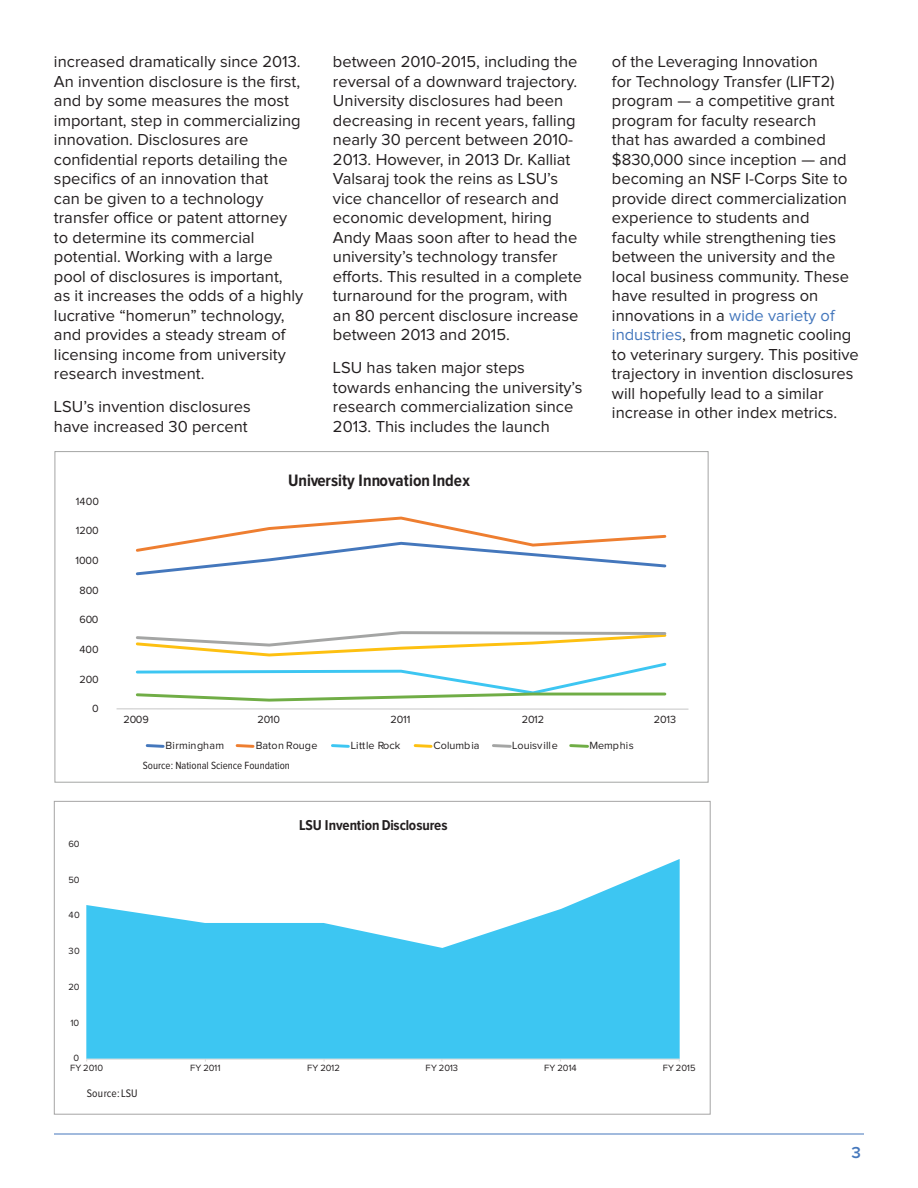
<style>
.page{position:relative;width:918px;height:1188px;background:#fff}
.page>*{position:absolute;margin:0;border:0;box-sizing:border-box;transform-origin:0 0}
.t1{font:700 17.1px "Proxima Nova Cond";color:#231f20}
.BODY_TEXT{font:16.5px/19.5px "Proxima Nova";color:#231f20}
.HEADING{font:600 16.5px "Proxima Nova";color:#4477bc}
.t2{font:700 14.85px "Proxima Nova Cond";letter-spacing:-.015em;color:#231f20}
.t3{font:11.25px "Proxima Nova Cond";letter-spacing:.005em;color:#231f20}
.t4{font:10.8px "Proxima Nova";color:#231f20}
.t5{font:10.8px "Proxima Nova Cond";color:#231f20}
.t6{font:9.3px "Proxima Nova";letter-spacing:-.005em;color:#231f20}
.s1{color:#4477bc}
</style>
<div class="page">
<hr style="left:54px;top:1134px;width:810px;height:1px;background:#4477bc">
<hr style="left:117px;top:708px;width:571px;height:2px;background:#d8d8d8">
<svg style="left:135px;top:516px;width:532px;height:60px"></svg>
<svg style="left:135px;top:631px;width:532px;height:71px"></svg>
<svg style="left:145px;top:744px;width:20px;height:4px"></svg>
<svg style="left:235px;top:744px;width:20px;height:4px"></svg>
<svg style="left:331px;top:744px;width:19px;height:4px"></svg>
<svg style="left:413px;top:744px;width:20px;height:4px"></svg>
<svg style="left:492px;top:744px;width:20px;height:4px"></svg>
<svg style="left:569px;top:744px;width:20px;height:4px"></svg>
<svg style="left:86px;top:859px;width:594px;height:200px;fill:#3dc6f2"></svg>
<hr style="left:87px;top:1059px;width:592px;height:1px;background:#d9d9d8">
<p class="BODY_TEXT" style="left:54px;top:53px;width:251px">increased dramatically since 2013.<br>An invention disclosure is the first, and by some measures the most important, step in commercializing innovation. Disclosures are confidential reports detailing the specifics of an innovation that<br>can be given to a technology transfer office or patent attorney to determine its commercial potential. Working with a large pool of disclosures is important,<br>as it increases the odds of a highly lucrative “homerun” technology, and provides a steady stream of licensing income from university research investment.</p>
<p class="BODY_TEXT" style="left:54px;top:398px;width:198px">LSU’s invention disclosures have increased 30 percent</p>
<p class="BODY_TEXT" style="left:333px;top:53px;width:251px">between 2010-2015, including the reversal of a downward trajectory.<br>University disclosures had been decreasing in recent years, falling nearly 30 percent between 2010-<br>2013. However, in 2013 Dr. Kalliat<br>Valsaraj took the reins as LSU’s vice chancellor of research and economic development, hiring<br>Andy Maas soon after to head the university’s technology transfer efforts. This resulted in a complete turnaround for the program, with an 80 percent disclosure increase between 2013 and 2015.</p>
<p class="BODY_TEXT" style="left:333px;top:359px;width:251px">LSU has taken major steps towards enhancing the university’s research commercialization since<br>2013. This includes the launch</p>
<p class="t4" style="left:76px;top:496px;width:25px">1400</p>
<p class="t4" style="left:76px;top:526px;width:25px">1200</p>
<p class="t4" style="left:76px;top:555px;width:25px">1000</p>
<p class="t4" style="left:79px;top:585px;width:21px">800</p>
<p class="t4" style="left:79px;top:615px;width:21px">600</p>
<p class="t4" style="left:80px;top:644px;width:21px">400</p>
<p class="t4" style="left:79px;top:674px;width:21px">200</p>
<p class="t4" style="left:92px;top:704px;width:8px">0</p>
<p class="t1" style="left:288px;top:472px;width:183px">University Innovation Index</p>
<p class="BODY_TEXT" style="left:612px;top:53px;width:248px">of the Leveraging Innovation<br>for Technology Transfer (LIFT2) program — a competitive grant program for faculty research<br>that has awarded a combined $830,000 since inception — and becoming an NSF I-Corps Site to provide direct commercialization experience to students and faculty while strengthening ties between the university and the local business community. These have resulted in progress on innovations in a <span class="s1">wide variety of industries</span>, from magnetic cooling to veterinary surgery. This positive trajectory in invention disclosures will hopefully lead to a similar increase in other index metrics.</p>
<p class="t4" style="left:123px;top:715px;width:27px">2009</p>
<p class="t4" style="left:257px;top:715px;width:24px">2010</p>
<p class="t4" style="left:390px;top:715px;width:21px">2011</p>
<p class="t4" style="left:522px;top:715px;width:24px">2012</p>
<p class="t4" style="left:654px;top:715px;width:24px">2013</p>
<p class="t4" style="left:166px;top:741px;width:60px">Birmingham</p>
<p class="t4" style="left:256px;top:741px;width:63px">Baton Rouge</p>
<p class="t4" style="left:351px;top:741px;width:51px">Little Rock</p>
<p class="t4" style="left:434px;top:741px;width:47px">Columbia</p>
<p class="t4" style="left:512px;top:741px;width:47px">Louisville</p>
<p class="t4" style="left:589px;top:741px;width:46px">Memphis</p>
<p class="t5" style="left:143px;top:761px;width:149px">Source: National Science Foundation</p>
<p class="t6" style="left:68px;top:839px;width:13px">60</p>
<p class="t6" style="left:68px;top:875px;width:13px">50</p>
<p class="t6" style="left:69px;top:911px;width:13px">40</p>
<p class="t6" style="left:69px;top:947px;width:13px">30</p>
<p class="t6" style="left:68px;top:982px;width:13px">20</p>
<p class="t6" style="left:70px;top:1018px;width:10px">10</p>
<p class="t6" style="left:74px;top:1054px;width:7px">0</p>
<p class="t2" style="left:299px;top:819px;width:150px">LSU Invention Disclosures</p>
<p class="t6" style="left:70px;top:1063px;width:35px">FY 2010</p>
<p class="t6" style="left:190px;top:1063px;width:32px">FY 2011</p>
<p class="t6" style="left:307px;top:1063px;width:34px">FY 2012</p>
<p class="t6" style="left:426px;top:1063px;width:34px">FY 2013</p>
<p class="t6" style="left:544px;top:1063px;width:34px">FY 2014</p>
<p class="t3" style="left:87px;top:1089px;width:52px">Source: LSU</p>
<p class="t6" style="left:663px;top:1063px;width:34px">FY 2015</p>
<p class="HEADING" style="left:852px;top:1145px;width:11px">3</p>
</div>
